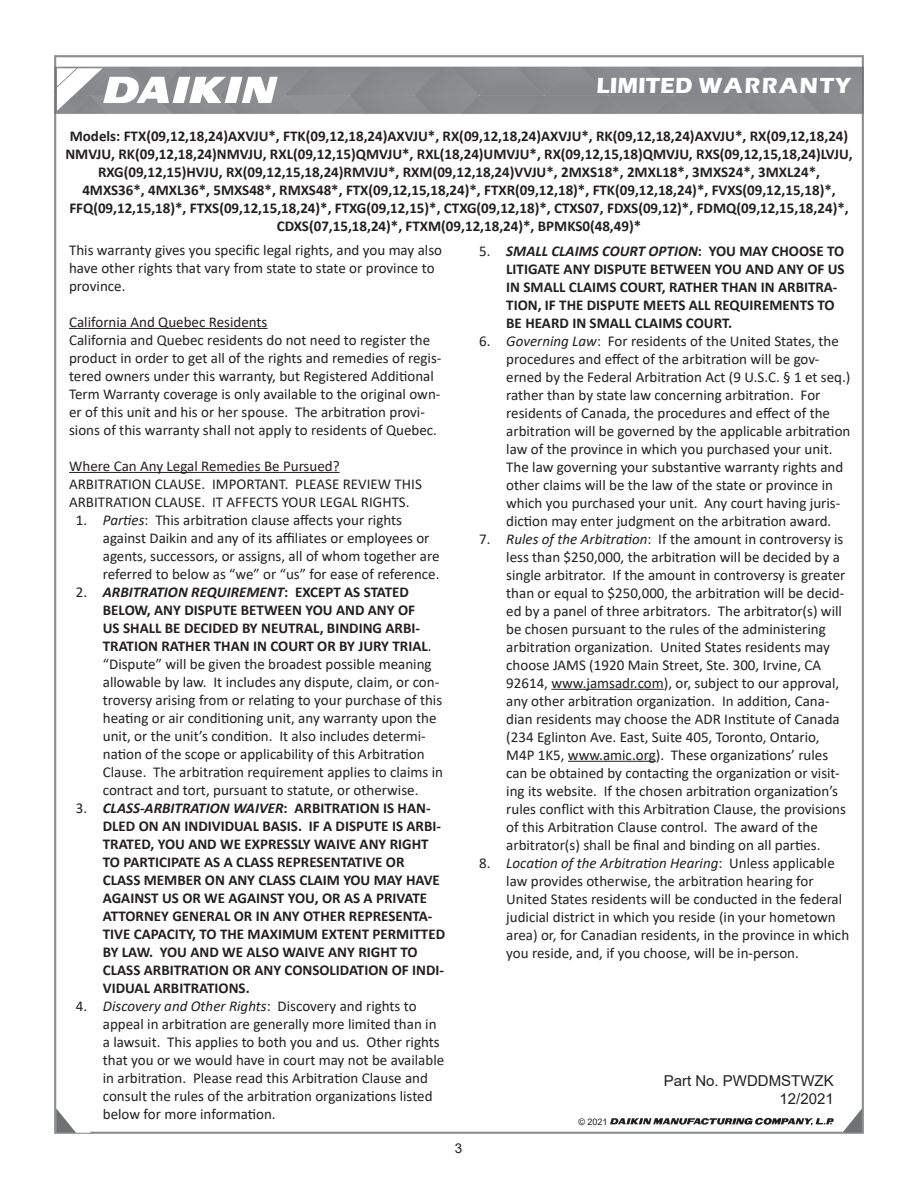
<style>
.page{position:relative;width:918px;height:1188px;background:#fff}
.page>*{position:absolute;margin:0;border:0;box-sizing:border-box;transform-origin:0 0}
.t1{font:700 22.5px "Eras ITC";letter-spacing:.08em;color:#fff}
.Numbers__1{font:15px/18px "Calibri";color:#231f20}
.Numbers__1-2{font:700 15px/18px "Calibri";color:#231f20}
.Body_Text{font:15px/18px "Calibri";color:#231f20}
.Subheadings{font:15px "Calibri";color:#231f20}
.t2{font:15px/18px "Arial";color:#231f20;text-align:right}
.t3{font:13.5px "Arial";color:#231f20}
.t4{font:9px "Arial";color:#231f20}
.s1{font-style:italic}
.s2{font-weight:700;font-style:italic}
.s3{font-weight:700}
.s4{font-weight:400}
</style>
<div class="page">
<img style="left:55px;top:56px;width:809px;height:1078px">
<svg style="left:610px;top:1118px;width:224px;height:7px"></svg>
<hr style="left:69px;top:328px;width:198px;height:1px;background:#231f20">
<hr style="left:69px;top:472px;width:271px;height:1px;background:#231f20">
<hr style="left:551px;top:689px;width:113px;height:1px;background:#231f20">
<hr style="left:568px;top:761px;width:88px;height:1px;background:#231f20">
<p class="t1" style="left:597px;top:72px;width:255px">LIMITED WARRANTY</p>
<p class="Numbers__1-2" style="left:65px;top:126px;width:789px;text-align:center">Models: FTX(09,12,18,24)AXVJU*, FTK(09,12,18,24)AXVJU*, RX(09,12,18,24)AXVJU*, RK(09,12,18,24)AXVJU*, RX(09,12,18,24)<br>NMVJU, RK(09,12,18,24)NMVJU, RXL(09,12,15)QMVJU*, RXL(18,24)UMVJU*, RX(09,12,15,18)QMVJU, RXS(09,12,15,18,24)LVJU, RXG(09,12,15)HVJU, RX(09,12,15,18,24)RMVJU*, RXM(09,12,18,24)VVJU*, 2MXS18*, 2MXL18*, 3MXS24*, 3MXL24*, 4MXS36*, 4MXL36*, 5MXS48*, RMXS48*, FTX(09,12,15,18,24)*, FTXR(09,12,18)*, FTK(09,12,18,24)*, FVXS(09,12,15,18)*, FFQ(09,12,15,18)*, FTXS(09,12,15,18,24)*, FTXG(09,12,15)*, CTXG(09,12,18)*, CTXS07, FDXS(09,12)*, FDMQ(09,12,15,18,24)*, CDXS(07,15,18,24)*, FTXM(09,12,18,24)*, BPMKS0(48,49)*</p>
<p class="Body_Text" style="left:69px;top:240px;width:375px">This warranty gives you specific legal rights, and you may also have other rights that vary from state to state or province to province.</p>
<p class="Subheadings" style="left:69px;top:311px;width:200px">California And Quebec Residents</p>
<p class="Body_Text" style="left:69px;top:330px;width:374px">California and Quebec residents do not need to register the product in order to get all of the rights and remedies of regis&shy;tered owners under this warranty, but Registered Additional Term Warranty coverage is only available to the original own&shy;er of this unit and his or her spouse. The arbitration provi&shy;sions of this warranty shall not apply to residents of Quebec.</p>
<p class="Subheadings" style="left:69px;top:455px;width:272px">Where Can Any Legal Remedies Be Pursued?</p>
<p class="Body_Text" style="left:69px;top:474px;width:354px">ARBITRATION CLAUSE. IMPORTANT. PLEASE REVIEW THIS<br>ARBITRATION CLAUSE. IT AFFECTS YOUR LEGAL RIGHTS.</p>
<p class="Numbers__1" style="left:103px;top:510px;width:338px;text-indent:-27px">1. <span class="s1">Parties</span>: This arbitration clause affects your rights against Daikin and any of its affiliates or employees or agents, successors, or assigns, all of whom together are referred to below as “we” or “us” for ease of reference.</p>
<p class="Numbers__1" style="left:103px;top:582px;width:342px;text-indent:-27px">2. <span class="s2">ARBITRATION REQUIREMENT</span><span class="s3">: EXCEPT AS STATED BELOW, ANY DISPUTE BETWEEN YOU AND ANY OF<br>US SHALL BE DECIDED BY NEUTRAL, BINDING ARBI-TRATION RATHER THAN IN COURT OR BY JURY TRIAL</span>. “Dispute” will be given the broadest possible meaning allowable by law. It includes any dispute, claim, or con&shy;troversy arising from or relating to your purchase of this heating or air conditioning unit, any warranty upon the unit, or the unit’s condition. It also includes determi&shy;nation of the scope or applicability of this Arbitration Clause. The arbitration requirement applies to claims in contract and tort, pursuant to statute, or otherwise.</p>
<p class="Numbers__1-2" style="left:103px;top:799px;width:344px;text-indent:-27px"><span class="s4">3.</span> <span class="s1">CLASS-ARBITRATION WAIVER</span>: ARBITRATION IS HAN-DLED ON AN INDIVIDUAL BASIS. IF A DISPUTE IS ARBI-TRATED, YOU AND WE EXPRESSLY WAIVE ANY RIGHT TO PARTICIPATE AS A CLASS REPRESENTATIVE OR CLASS MEMBER ON ANY CLASS CLAIM YOU MAY HAVE AGAINST US OR WE AGAINST YOU, OR AS A PRIVATE ATTORNEY GENERAL OR IN ANY OTHER REPRESENTA-TIVE CAPACITY, TO THE MAXIMUM EXTENT PERMITTED BY LAW. YOU AND WE ALSO WAIVE ANY RIGHT TO CLASS ARBITRATION OR ANY CONSOLIDATION OF INDI-VIDUAL ARBITRATIONS.</p>
<p class="Numbers__1" style="left:103px;top:996px;width:343px;text-indent:-27px">4. <span class="s1">Discovery and Other Rights</span>: Discovery and rights to appeal in arbitration are generally more limited than in a lawsuit. This applies to both you and us. Other rights that you or we would have in court may not be available in arbitration. Please read this Arbitration Clause and consult the rules of the arbitration organizations listed below for more information.</p>
<p class="t3" style="left:455px;top:1139px;width:9px">3</p>
<p class="Numbers__1-2" style="left:506px;top:241px;width:340px;text-indent:-27px"><span class="s4">5.</span> <span class="s1">SMALL CLAIMS COURT OPTION</span>: YOU MAY CHOOSE TO LITIGATE ANY DISPUTE BETWEEN YOU AND ANY OF US IN SMALL CLAIMS COURT, RATHER THAN IN ARBITRA-TION, IF THE DISPUTE MEETS ALL REQUIREMENTS TO BE HEARD IN SMALL CLAIMS COURT.</p>
<p class="Numbers__1" style="left:506px;top:331px;width:346px;text-indent:-27px">6. <span class="s1">Governing Law</span>: For residents of the United States, the procedures and effect of the arbitration will be gov&shy;erned by the Federal Arbitration Act (9 U.S.C. § 1 et seq.) rather than by state law concerning arbitration. For residents of Canada, the procedures and effect of the arbitration will be governed by the applicable arbitration law of the province in which you purchased your unit.<br>The law governing your substantive warranty rights and other claims will be the law of the state or province in which you purchased your unit. Any court having juris&shy;diction may enter judgment on the arbitration award.</p>
<p class="Numbers__1" style="left:506px;top:529px;width:341px;text-indent:-27px">7. <span class="s1">Rules of the Arbitration</span>: If the amount in controversy is less than $250,000, the arbitration will be decided by a single arbitrator. If the amount in controversy is greater than or equal to $250,000, the arbitration will be decid&shy;ed by a panel of three arbitrators. The arbitrator(s) will be chosen pursuant to the rules of the administering arbitration organization. United States residents may choose JAMS (1920 Main Street, Ste. 300, Irvine, CA 92614, www.jamsadr.com), or, subject to our approval, any other arbitration organization. In addition, Cana&shy;dian residents may choose the ADR Institute of Canada (234 Eglinton Ave. East, Suite 405, Toronto, Ontario, M4P 1K5, www.amic.org). These organizations’ rules can be obtained by contacting the organization or visit&shy;ing its website. If the chosen arbitration organization’s rules conflict with this Arbitration Clause, the provisions of this Arbitration Clause control. The award of the arbitrator(s) shall be final and binding on all parties.</p>
<p class="Numbers__1" style="left:506px;top:853px;width:344px;text-indent:-27px">8. <span class="s1">Location of the Arbitration Hearing</span>: Unless applicable law provides otherwise, the arbitration hearing for United States residents will be conducted in the federal judicial district in which you reside (in your hometown area) or, for Canadian residents, in the province in which you reside, and, if you choose, will be in-person.</p>
<p class="t4" style="left:578px;top:1116px;width:31px">© 2021</p>
<p class="t2" style="left:664px;top:1071px;width:172px">Part No. PWDDMSTWZK<br>12/2021</p>
</div>
